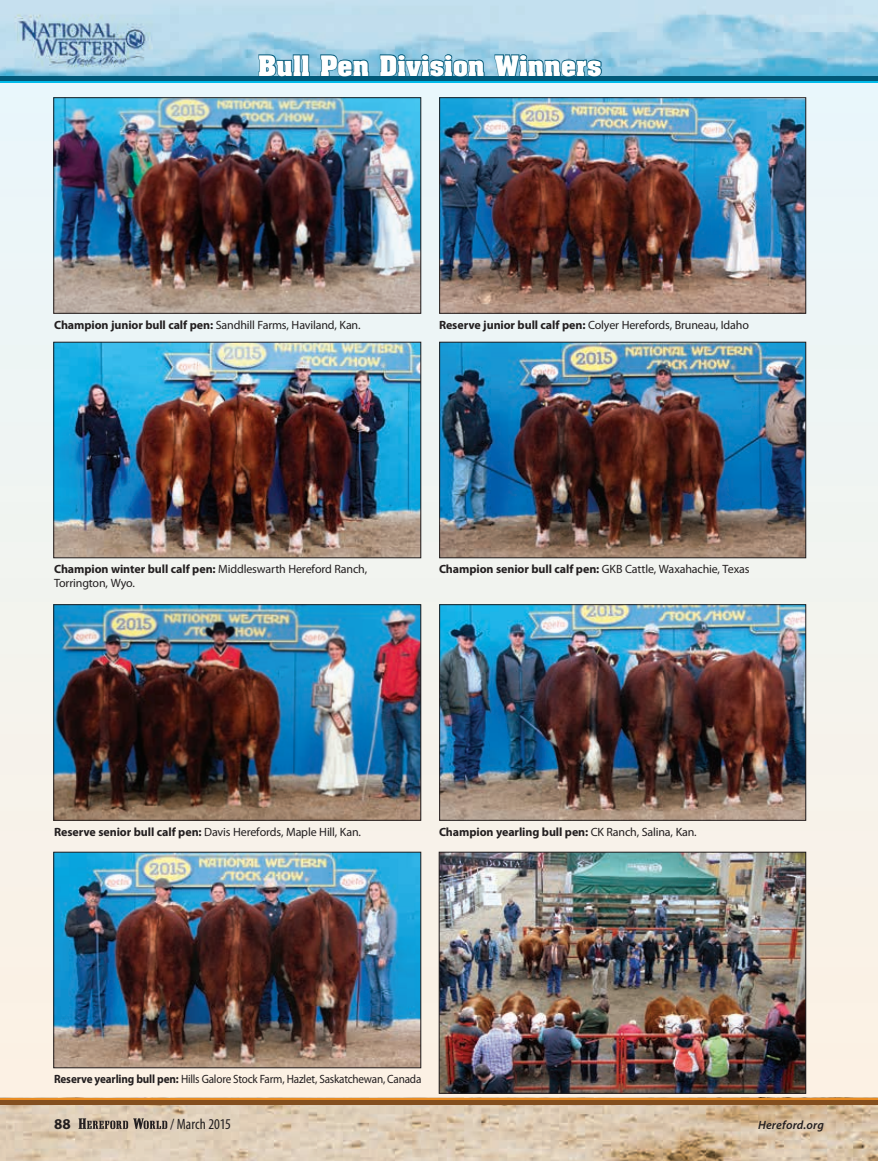
<style>
.page{position:relative;width:878px;height:1161px;background:#fff}
.page>*{position:absolute;margin:0;border:0;box-sizing:border-box;transform-origin:0 0}
.t1{font:700 24px "Aachen";letter-spacing:.015em;color:#fff}
.t2{font:condensed 15px "Myriad Pro";color:#231f20}
.t3{font:700 15px "Myriad Pro";color:#231f20}
.t4{font:12px/13.5px "Myriad Pro";letter-spacing:-.015em;color:#231f20}
.t5{font:700 12px "Myriad Pro";letter-spacing:-.005em;color:#231f20}
.t6{font:12px "Myriad Pro";letter-spacing:-.015em;color:#231f20;scale:.93 1}
.t7{font:italic 600 12px "Myriad Pro";letter-spacing:.015em;color:#231f20}
.s1{font-weight:700}
.s2{font-weight:400}
</style>
<div class="page">
<div style="left:0;top:80px;width:878px;height:1023px;background:linear-gradient(to bottom,#e8f6fb,#faeee1)"></div>
<img style="left:0;top:0;width:878px;height:76px">
<img style="left:0;top:1105px;width:878px;height:56px">
<hr style="left:0;top:80px;width:878px;height:3px;background:#00bbea">
<hr style="left:0;top:1098px;width:878px;height:3px;background:#e88c23">
<hr style="left:0;top:76px;width:878px;height:4px;background:#015878">
<hr style="left:0;top:1101px;width:878px;height:4px;background:#844f1f">
<img style="left:441px;top:100px;width:363px;height:212px">
<div style="left:439px;top:98px;width:367px;height:216px;border:1px solid #231f20"></div>
<img style="left:441px;top:344px;width:363px;height:212px">
<div style="left:439px;top:342px;width:367px;height:216px;border:1px solid #231f20"></div>
<img style="left:441px;top:606px;width:363px;height:212px">
<div style="left:439px;top:604px;width:367px;height:216px;border:1px solid #231f20"></div>
<img style="left:56px;top:100px;width:363px;height:212px">
<div style="left:54px;top:98px;width:367px;height:216px;border:1px solid #231f20"></div>
<img style="left:56px;top:344px;width:363px;height:212px">
<div style="left:54px;top:342px;width:367px;height:216px;border:1px solid #231f20"></div>
<img style="left:56px;top:606px;width:363px;height:212px">
<div style="left:54px;top:604px;width:367px;height:216px;border:1px solid #231f20"></div>
<img style="left:56px;top:854px;width:363px;height:212px">
<div style="left:54px;top:852px;width:367px;height:216px;border:1px solid #231f20"></div>
<svg style="left:258px;top:53px;width:52px;height:23px"></svg>
<svg style="left:319px;top:53px;width:51px;height:23px"></svg>
<svg style="left:379px;top:53px;width:106px;height:28px;background:#4c93b0"></svg>
<svg style="left:493px;top:49px;width:109px;height:48px;background:#83bacf"></svg>
<img style="left:441px;top:854px;width:363px;height:238px">
<div style="left:439px;top:852px;width:367px;height:242px;border:1px solid #231f20"></div>
<svg style="left:79px;top:1118px;width:88px;height:11px"></svg>
<h1 class="t1" style="left:258px;top:48px;width:345px">Bull Pen Division Winners</h1>
<p class="t4" style="left:54px;top:318px;width:308px"><span class="s1">Champion junior bull calf pen:</span> Sandhill Farms, Haviland, Kan.</p>
<p class="t4" style="left:439px;top:318px;width:311px"><span class="s1">Reserve junior bull calf pen:</span> Colyer Herefords, Bruneau, Idaho</p>
<p class="t4" style="left:54px;top:562px;width:314px"><span class="s1">Champion winter bull calf pen:</span> Middleswarth Hereford Ranch,<br>Torrington, Wyo.</p>
<p class="t5" style="left:439px;top:562px;width:312px">Champion senior bull calf pen: <span class="s2">GKB Cattle, Waxahachie, Texas</span></p>
<p class="t4" style="left:54px;top:825px;width:308px"><span class="s1">Reserve senior bull calf pen:</span> Davis Herefords, Maple Hill, Kan.</p>
<p class="t5" style="left:439px;top:825px;width:259px">Champion yearling bull pen: <span class="s2">CK Ranch, Salina, Kan.</span></p>
<p class="t6" style="left:54px;top:1072px;width:396px"><span class="s1">Reserve yearling bull pen:</span> Hills Galore Stock Farm, Hazlet, Saskatchewan, Canada</p>
<p class="t3" style="left:54px;top:1115px;width:18px">88</p>
<p class="t2" style="left:170px;top:1116px;width:62px">/ March 2015</p>
<p class="t7" style="left:758px;top:1118px;width:67px">Hereford.org</p>
</div>
